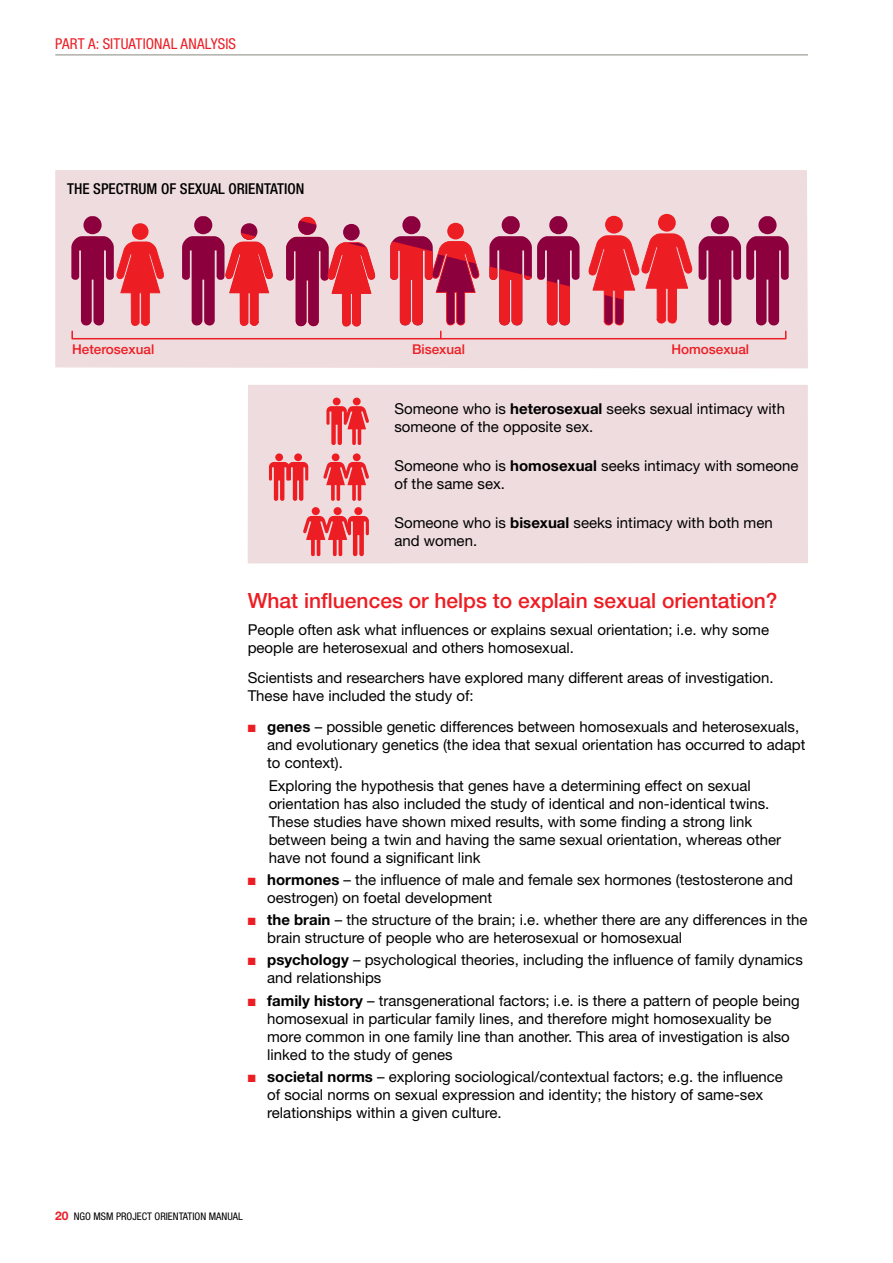
<style>
.page{position:relative;width:893px;height:1263px;background:#fff}
.page>*{position:absolute;margin:0;border:0;box-sizing:border-box;transform-origin:0 0}
.t1{font:500 21px "Helvetica Neue LT Pro";color:#ed1d24}
.t2{font:15px/18px "Helvetica Neue";color:#000}
.t3{font:500 condensed 15px "Helvetica Neue LT Pro";color:#000}
.t4{font:condensed 15px "Helvetica Neue LT Pro";letter-spacing:.01em;color:#ed1d24}
.t5{font:500 13.5px "Helvetica Neue LT Pro";color:#ed1d24}
.t6{font:condensed 10.5px "Helvetica Neue LT Pro";color:#000}
.s1{font-weight:700}
.s2{color:#ed1d24}
.s3{font-family:"Helvetica Neue";font-weight:700;font-stretch:normal;font-size:12px;color:#ed1d24}
</style>
<div class="page">
<hr style="left:55px;top:55px;width:753px;height:1px;background:#87897f">
<div style="left:248px;top:385px;width:560px;height:178px;background:#efdcde"></div>
<svg style="left:326px;top:406px;width:43px;height:39px"></svg>
<div style="left:353px;top:398px;width:8px;height:7px;background:#ed1d24;border-radius:50%"></div>
<div style="left:333px;top:398px;width:8px;height:7px;background:#ed1d24;border-radius:50%"></div>
<svg style="left:323px;top:462px;width:46px;height:39px"></svg>
<div style="left:353px;top:453px;width:8px;height:8px;background:#ed1d24;border-radius:50%"></div>
<div style="left:332px;top:453px;width:8px;height:8px;background:#ed1d24;border-radius:50%"></div>
<div style="left:275px;top:453px;width:8px;height:8px;background:#ed1d24;border-radius:50%"></div>
<svg style="left:269px;top:462px;width:39px;height:39px"></svg>
<div style="left:294px;top:453px;width:8px;height:8px;background:#ed1d24;border-radius:50%"></div>
<div style="left:334px;top:507px;width:8px;height:8px;background:#ed1d24;border-radius:50%"></div>
<div style="left:312px;top:507px;width:8px;height:8px;background:#ed1d24;border-radius:50%"></div>
<svg style="left:303px;top:516px;width:66px;height:40px"></svg>
<div style="left:354px;top:507px;width:8px;height:8px;background:#ed1d24;border-radius:50%"></div>
<div style="left:55px;top:170px;width:753px;height:198px;background:#efdcde"></div>
<div style="left:71px;top:330px;width:715px;height:9px;border:2px solid #ed1d24"></div>
<svg style="left:71px;top:216px;width:96px;height:111px;background:#d26e81"></svg>
<svg style="left:182px;top:216px;width:94px;height:111px;background:#d06c80"></svg>
<svg style="left:286px;top:217px;width:92px;height:111px;background:#d0667c"></svg>
<svg style="left:390px;top:216px;width:92px;height:123px;background:#da7282"></svg>
<svg style="left:586px;top:214px;width:107px;height:113px;background:#ea7a80"></svg>
<svg style="left:699px;top:216px;width:90px;height:109px;background:#b55c80"></svg>
<svg style="left:489px;top:216px;width:90px;height:109px;background:#c85d76"></svg>
<p class="t4" style="left:55px;top:35px;width:182px">PART A: SITUATIONAL ANALYSIS</p>
<p class="t3" style="left:67px;top:179px;width:239px">THE SPECTRUM OF SEXUAL ORIENTATION</p>
<p class="t5" style="left:72px;top:341px;width:84px">Heterosexual</p>
<p class="t5" style="left:412px;top:341px;width:55px">Bisexual</p>
<p class="t5" style="left:671px;top:341px;width:79px">Homosexual</p>
<p class="t2" style="left:394px;top:399px;width:392px">Someone who is <span class="s1">heterosexual</span> seeks sexual intimacy with someone of the opposite sex.</p>
<p class="t2" style="left:394px;top:456px;width:405px">Someone who is <span class="s1">homosexual</span> seeks intimacy with someone of the same sex.</p>
<p class="t2" style="left:394px;top:514px;width:380px">Someone who is <span class="s1">bisexual</span> seeks intimacy with both men and women.</p>
<h1 class="t1" style="left:248px;top:588px;width:531px">What influences or helps to explain sexual orientation?</h1>
<p class="t2" style="left:248px;top:620px;width:523px">People often ask what influences or explains sexual orientation; i.e. why some people are heterosexual and others homosexual.</p>
<p class="t2" style="left:248px;top:669px;width:527px">Scientists and researchers have explored many different areas of investigation.<br>These have included the study of:</p>
<p class="t2" style="left:267px;top:718px;width:540px;text-indent:-19px"><span class="s2">■</span> <span class="s1">genes</span> – possible genetic differences between homosexuals and heterosexuals, and evolutionary genetics (the idea that sexual orientation has occurred to adapt to context).</p>
<p class="t2" style="left:269px;top:776px;width:514px">Exploring the hypothesis that genes have a determining effect on sexual orientation has also included the study of identical and non-identical twins.<br>These studies have shown mixed results, with some finding a strong link between being a twin and having the same sexual orientation, whereas other have not found a significant link</p>
<p class="t2" style="left:267px;top:870px;width:527px;text-indent:-19px"><span class="s2">■</span> <span class="s1">hormones</span> – the influence of male and female sex hormones (testosterone and oestrogen) on foetal development</p>
<p class="t2" style="left:267px;top:910px;width:542px;text-indent:-19px"><span class="s2">■</span> <span class="s1">the brain</span> – the structure of the brain; i.e. whether there are any differences in the brain structure of people who are heterosexual or homosexual</p>
<p class="t2" style="left:267px;top:951px;width:537px;text-indent:-19px"><span class="s2">■</span> <span class="s1">psychology</span> – psychological theories, including the influence of family dynamics and relationships</p>
<p class="t2" style="left:267px;top:991px;width:534px;text-indent:-19px"><span class="s2">■</span> <span class="s1">family history</span> – transgenerational factors; i.e. is there a pattern of people being homosexual in particular family lines, and therefore might homosexuality be more common in one family line than another. This area of investigation is also linked to the study of genes</p>
<p class="t2" style="left:267px;top:1067px;width:517px;text-indent:-19px"><span class="s2">■</span> <span class="s1">societal norms</span> – exploring sociological/contextual factors; e.g. the influence of social norms on sexual expression and identity; the history of same-sex relationships within a given culture.</p>
<p class="t6" style="left:55px;top:1211px;width:189px"><span class="s3">20</span> NGO MSM PROJECT ORIENTATION MANUAL</p>
</div>
